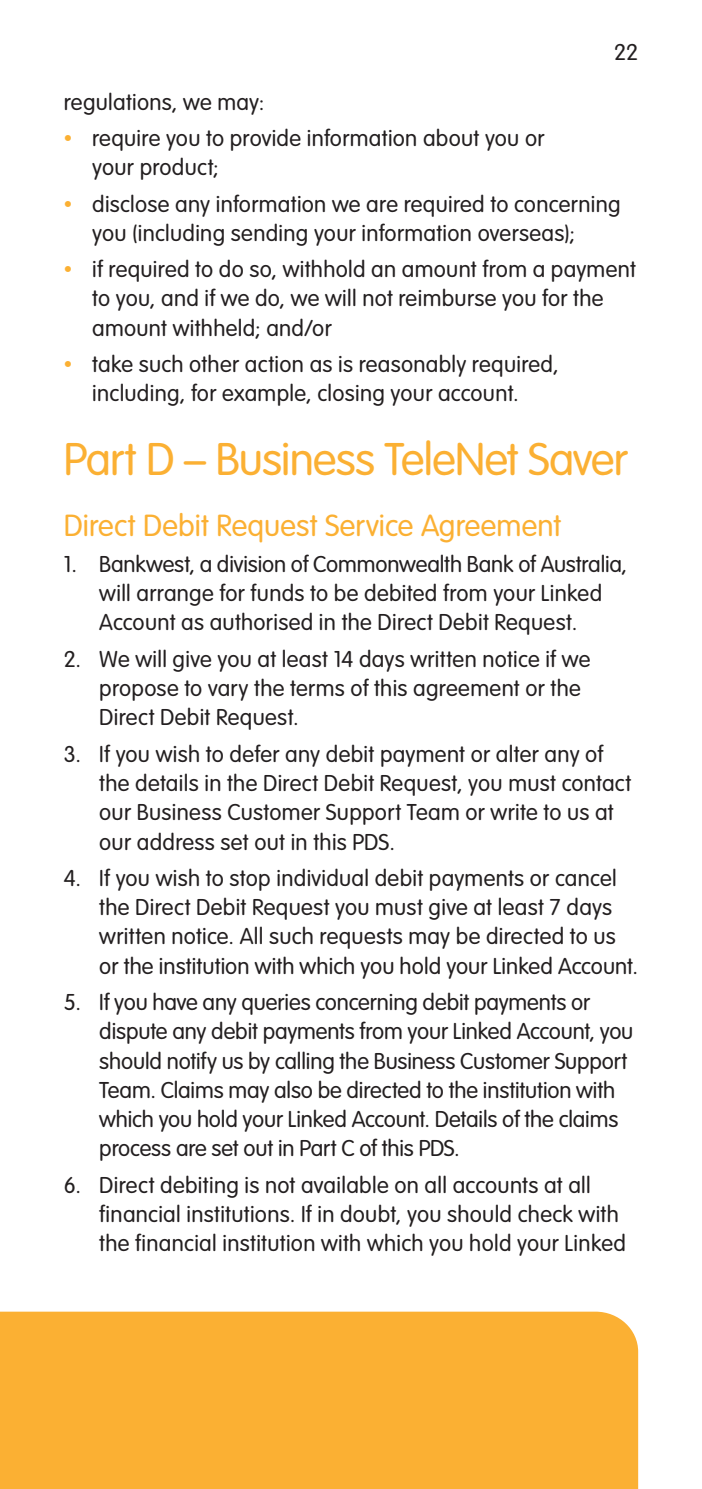
<style>
.page{position:relative;width:702px;height:1489px;background:#fff}
.page>*{position:absolute;margin:0;border:0;box-sizing:border-box;transform-origin:0 0}
.BW_Heading{font:300 45px "Bankwest Rounded";letter-spacing:-.015em;color:#fbb033}
.BW_Sub_Heading{font:300 30px "Bankwest Rounded";letter-spacing:.005em;color:#fbb033}
.BW__Copy{font:300 22.5px/29.2px "Bankwest Rounded";letter-spacing:.01em;color:#231f20}
.BW_Copy{font:300 22.5px "Bankwest Rounded";letter-spacing:.015em;color:#231f20}
.s1{color:#fbb033}
</style>
<div class="page">
<div style="left:0;top:1311px;width:638px;height:177px;background:#fbb033"></div>
<p class="BW__Copy" style="left:614px;top:37px;width:26px">22</p>
<p class="BW_Copy" style="left:64px;top:87px;width:202px">regulations, we may:</p>
<p class="BW__Copy" style="left:92px;top:122px;width:454px;text-indent:-28px"><span class="s1">•</span> require you to provide information about you or your product;</p>
<p class="BW__Copy" style="left:92px;top:188px;width:530px;text-indent:-28px"><span class="s1">•</span> disclose any information we are required to concerning you (including sending your information overseas);</p>
<p class="BW__Copy" style="left:92px;top:254px;width:545px;text-indent:-28px"><span class="s1">•</span> if required to do so, withhold an amount from a payment to you, and if we do, we will not reimburse you for the amount withheld; and/or</p>
<p class="BW__Copy" style="left:64px;top:348px;width:496px;text-align:center"><span class="s1">•</span> take such other action as is reasonably required, including, for example, closing your account.</p>
<p class="BW_Heading" style="left:64px;top:430px;width:565px">Part D – Business TeleNet Saver</p>
<p class="BW_Sub_Heading" style="left:64px;top:505px;width:499px">Direct Debit Request Service Agreement</p>
<p class="BW__Copy" style="left:99px;top:548px;width:529px;text-indent:-35px">1. Bankwest, a division of Commonwealth Bank of Australia, will arrange for funds to be debited from your Linked<br>Account as authorised in the Direct Debit Request.</p>
<p class="BW__Copy" style="left:99px;top:643px;width:492px;text-indent:-35px">2. We will give you at least 14 days written notice if we propose to vary the terms of this agreement or the<br>Direct Debit Request.</p>
<p class="BW__Copy" style="left:99px;top:738px;width:533px;text-indent:-35px">3. If you wish to defer any debit payment or alter any of the details in the Direct Debit Request, you must contact our Business Customer Support Team or write to us at our address set out in this PDS.</p>
<p class="BW__Copy" style="left:99px;top:862px;width:540px;text-indent:-35px">4. If you wish to stop individual debit payments or cancel the Direct Debit Request you must give at least 7 days written notice. All such requests may be directed to us or the institution with which you hold your Linked Account.</p>
<p class="BW__Copy" style="left:99px;top:986px;width:535px;text-indent:-35px">5. If you have any queries concerning debit payments or dispute any debit payments from your Linked Account, you should notify us by calling the Business Customer Support Team. Claims may also be directed to the institution with which you hold your Linked Account. Details of the claims process are set out in Part C of this PDS.</p>
<p class="BW__Copy" style="left:99px;top:1169px;width:528px;text-indent:-35px">6. Direct debiting is not available on all accounts at all financial institutions. If in doubt, you should check with the financial institution with which you hold your Linked</p>
</div>
